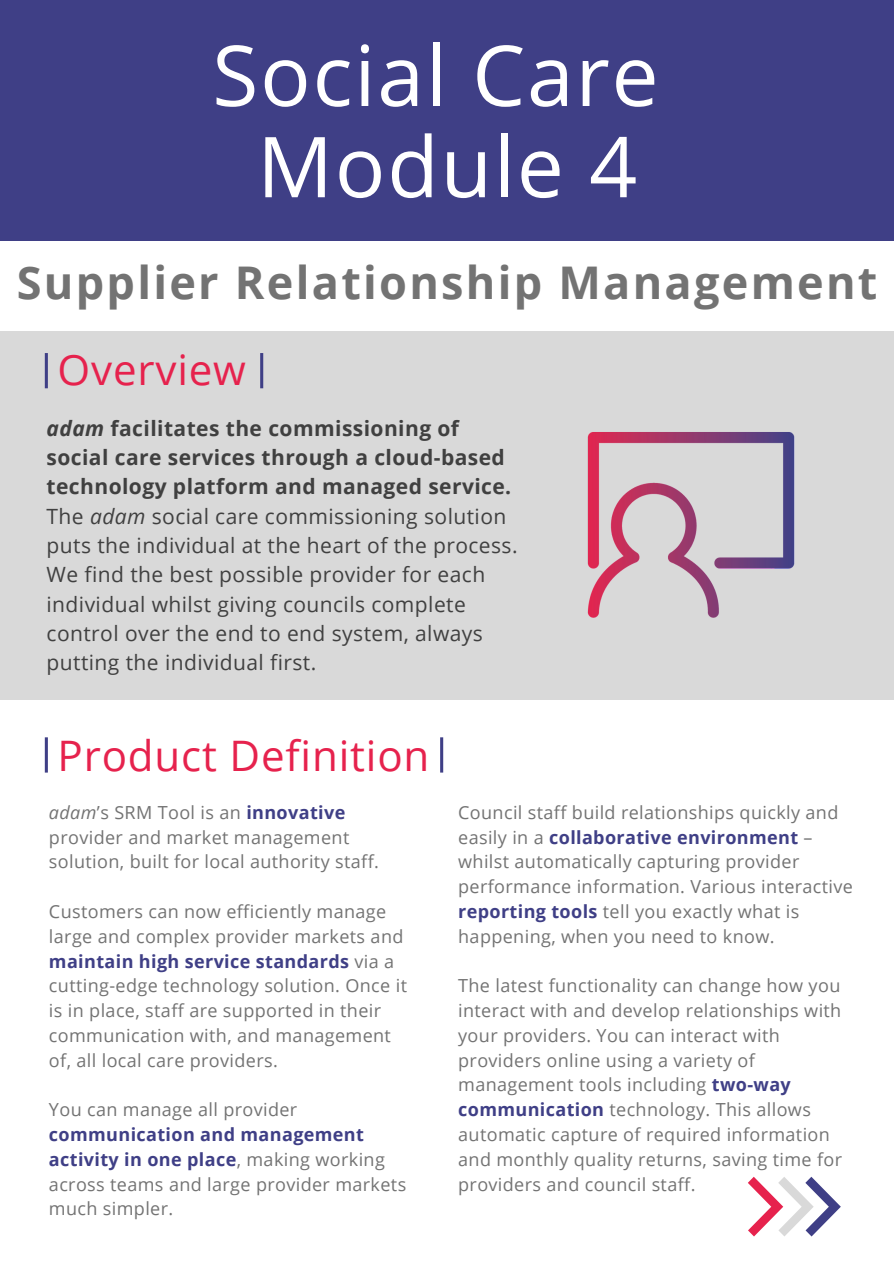
<style>
.page{position:relative;width:894px;height:1264px;background:#fff}
.page>*{position:absolute;margin:0;border:0;box-sizing:border-box;transform-origin:0 0}
.t1{font:84px/91.2px "Open Sans";letter-spacing:.02em;color:#fff;text-align:center}
.t2{font:700 45px "Open Sans";letter-spacing:.05em;color:#737373}
.t3{font:42px "Open Sans";letter-spacing:.02em;color:#e6224d}
.t4{font:21px/29.2px "Open Sans";letter-spacing:.02em;color:#404040}
.t5{font:18px/24.8px "Open Sans";letter-spacing:.02em;color:#737373}
.s1{font-weight:700;font-style:italic}
.s2{font-weight:700}
.s3{font-style:italic}
.s4{font-weight:700;color:#3f3f86}
</style>
<div class="page">
<div style="left:0;top:0;width:893px;height:240px;background:#3f3f86"></div>
<div style="left:0;top:331px;width:893px;height:368px;background:#d9d9d9"></div>
<img style="left:587px;top:432px;width:208px;height:186px">
<svg style="left:45px;top:353px;width:3px;height:35px"></svg>
<svg style="left:260px;top:353px;width:3px;height:35px"></svg>
<svg style="left:45px;top:737px;width:3px;height:35px"></svg>
<svg style="left:440px;top:737px;width:3px;height:35px"></svg>
<svg style="left:748px;top:1176px;width:92px;height:60px"></svg>
<h1 class="t1" style="left:212px;top:28px;width:448px">Social Care<br>Module 4</h1>
<h2 class="t2" style="left:17px;top:251px;width:861px">Supplier Relationship Management</h2>
<h3 class="t3" style="left:57px;top:340px;width:190px">Overview</h3>
<p class="t4" style="left:47px;top:413px;width:472px"><span class="s1">adam</span> <span class="s2">facilitates the commissioning of social care services through a cloud-based technology platform and managed service.<br></span>The <span class="s3">adam</span> social care commissioning solution puts the individual at the heart of the process.<br>We find the best possible provider for each individual whilst giving councils complete control over the end to end system, always putting the individual first.</p>
<h3 class="t3" style="left:57px;top:725px;width:373px">Product Definition</h3>
<p class="t5" style="left:49px;top:799px;width:331px"><span class="s3">adam</span>’s SRM Tool is an <span class="s4">innovative </span>provider and market management solution, built for local authority staff.</p>
<p class="t5" style="left:49px;top:898px;width:359px">Customers can now efficiently manage large and complex provider markets and <span class="s4">maintain high service standards</span> via a cutting-edge technology solution. Once it is in place, staff are supported in their communication with, and management of, all local care providers.</p>
<p class="t5" style="left:49px;top:1096px;width:250px">You can manage all provider</p>
<p class="t5" style="left:49px;top:1121px;width:358px"><span class="s4">communication and management activity in one place</span>, making working across teams and large provider markets much simpler.</p>
<p class="t5" style="left:458px;top:799px;width:396px">Council staff build relationships quickly and easily in a <span class="s4">collaborative environment</span> – whilst automatically capturing provider performance information. Various interactive <span class="s4">reporting tools</span> tell you exactly what is happening, when you need to know.</p>
<p class="t5" style="left:458px;top:973px;width:385px">The latest functionality can change how you interact with and develop relationships with your providers. You can interact with providers online using a variety of management tools including <span class="s4">two-way communication</span> technology. This allows automatic capture of required information and monthly quality returns, saving time for providers and council staff.</p>
</div>
